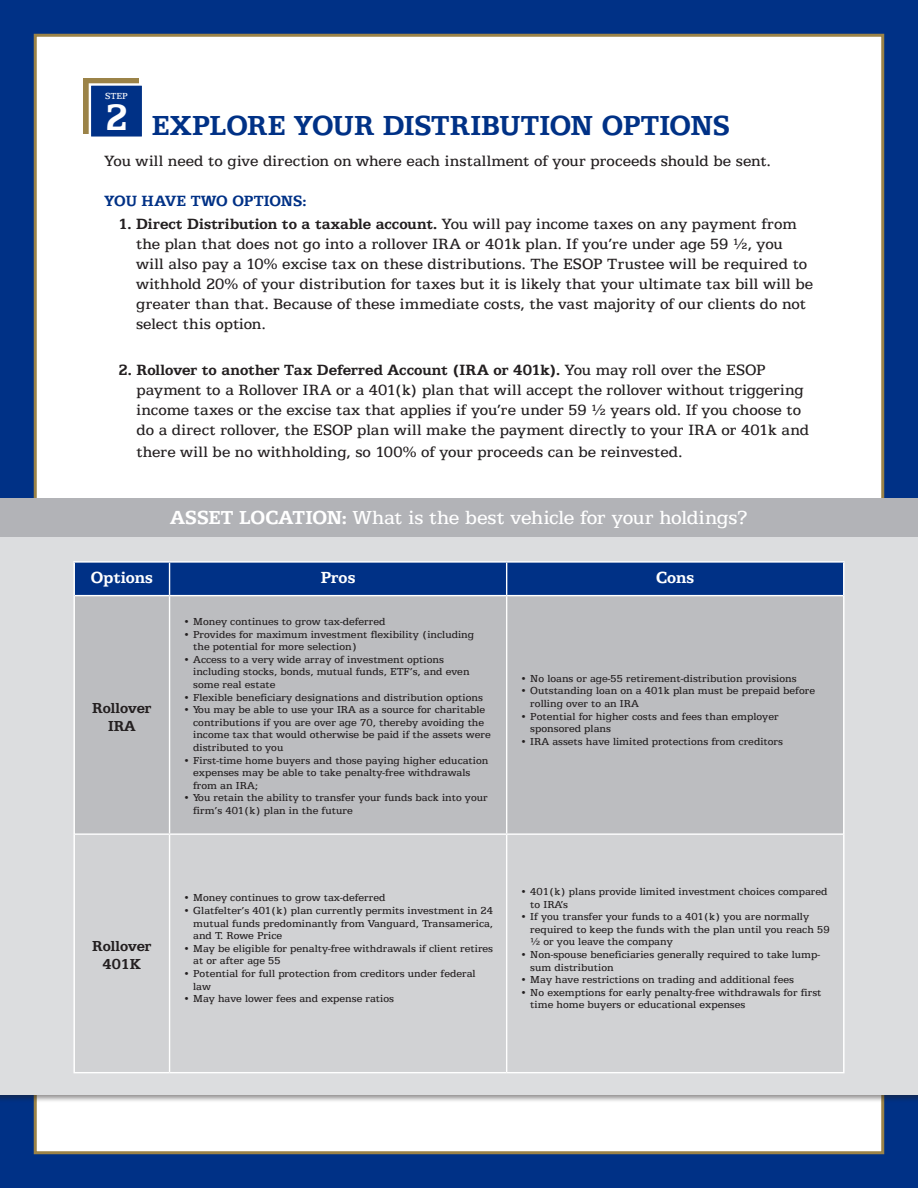
<style>
.page{position:relative;width:918px;height:1188px;background:#003186}
.page>*{position:absolute;margin:0;border:0;box-sizing:border-box;transform-origin:0 0}
.t1{font:700 38.1px "ATF Antique";color:#fff}
.t2{font:700 28.5px "ATF Antique";letter-spacing:-.01em;color:#003186}
.t3{font:19.5px "ATF Antique";letter-spacing:-.01em;color:#fff}
.t4{font:700 16.65px "ATF Antique";color:#fff}
.t5{font:15.3px/20px "ATF Antique";color:#231f20}
.t6{font:700 15.3px "ATF Antique";letter-spacing:-.01em;color:#003186}
.t7{font:700 15px/18px "ATF Antique";color:#231f20;text-align:center}
.t8{font:10.5px/12.6px "ATF Antique";color:#231f20}
.t9{font:9.15px "ATF Antique";color:#fff}
.s1{font-weight:700}
</style>
<div class="page">
<div style="left:34px;top:34px;width:850px;height:1120px;background:#fff;border:3px solid #9b8348"></div>
<div style="left:83px;top:78px;width:56px;height:55px;background:#9b8348"></div>
<div style="left:89px;top:83px;width:55px;height:56px;background:#003186;border:2px solid #fff"></div>
<div style="left:0;top:537px;width:918px;height:558px;background:#dcdddf"></div>
<div style="left:0;top:499px;width:918px;height:38px;background:#b2b3b7"></div>
<div style="left:75px;top:563px;width:768px;height:32px;background:#003186"></div>
<div style="left:75px;top:596px;width:768px;height:237px;background:#bcbdc0"></div>
<div style="left:75px;top:835px;width:768px;height:236px;background:#d1d2d4"></div>
<hr style="left:73px;top:561px;width:97px;height:2px;background:#fff">
<hr style="left:73px;top:563px;width:2px;height:33px;background:#fff">
<hr style="left:170px;top:561px;width:337px;height:2px;background:#fff">
<hr style="left:507px;top:561px;width:338px;height:2px;background:#fff">
<hr style="left:843px;top:563px;width:2px;height:33px;background:#fff">
<hr style="left:73px;top:596px;width:2px;height:238px;background:#fff">
<hr style="left:843px;top:596px;width:2px;height:238px;background:#fff">
<hr style="left:73px;top:834px;width:2px;height:238px;background:#fff">
<hr style="left:843px;top:834px;width:2px;height:238px;background:#fff">
<hr style="left:169px;top:563px;width:1px;height:32px;background:#fff">
<hr style="left:506px;top:563px;width:1px;height:32px;background:#fff">
<hr style="left:75px;top:595px;width:95px;height:1px;background:#fff">
<hr style="left:170px;top:595px;width:337px;height:1px;background:#fff">
<hr style="left:169px;top:596px;width:1px;height:237px;background:#fff">
<hr style="left:507px;top:595px;width:336px;height:1px;background:#fff">
<hr style="left:506px;top:596px;width:1px;height:237px;background:#fff">
<hr style="left:75px;top:833px;width:95px;height:2px;background:#fff">
<hr style="left:170px;top:833px;width:337px;height:2px;background:#fff">
<hr style="left:169px;top:835px;width:1px;height:237px;background:#fff">
<hr style="left:507px;top:833px;width:336px;height:2px;background:#fff">
<hr style="left:506px;top:835px;width:1px;height:237px;background:#fff">
<hr style="left:73px;top:1072px;width:97px;height:1px;background:#fff">
<hr style="left:170px;top:1072px;width:337px;height:1px;background:#fff">
<hr style="left:507px;top:1072px;width:338px;height:1px;background:#fff">
<p class="t9" style="left:105px;top:91px;width:24px">STEP</p>
<p class="t1" style="left:105px;top:96px;width:25px">2</p>
<p class="t2" style="left:152px;top:109px;width:580px">EXPLORE YOUR DISTRIBUTION OPTIONS</p>
<p class="t5" style="left:105px;top:151px;width:668px">You will need to give direction on where each installment of your proceeds should be sent.</p>
<p class="t6" style="left:105px;top:193px;width:203px">YOU HAVE TWO OPTIONS:</p>
<p class="t5" style="left:136px;top:214px;width:679px;text-indent:-18px"><span class="s1">1. Direct Distribution to a taxable account.</span> You will pay income taxes on any payment from the plan that does not go into a rollover IRA or 401k plan. If you’re under age 59 ½, you will also pay a 10% excise tax on these distributions. The ESOP Trustee will be required to withhold 20% of your distribution for taxes but it is likely that your ultimate tax bill will be greater than that. Because of these immediate costs, the vast majority of our clients do not select this option.</p>
<p class="t5" style="left:137px;top:361px;width:674px;text-indent:-18px"><span class="s1">2. Rollover to another Tax Deferred Account (IRA or 401k).</span> You may roll over the ESOP payment to a Rollover IRA or a 401(k) plan that will accept the rollover without triggering income taxes or the excise tax that applies if you’re under 59 ½ years old. If you choose to do a direct rollover, the ESOP plan will make the payment directly to your IRA or 401k and</p>
<p class="t5" style="left:137px;top:442px;width:547px">there will be no withholding, so 100% of your proceeds can be reinvested.</p>
<p class="t3" style="left:170px;top:506px;width:579px"><span class="s1">ASSET LOCATION:</span> What is the best vehicle for your holdings?</p>
<p class="t4" style="left:91px;top:568px;width:63px">Options</p>
<p class="t4" style="left:321px;top:568px;width:36px">Pros</p>
<p class="t4" style="left:656px;top:568px;width:39px">Cons</p>
<p class="t7" style="left:92px;top:699px;width:61px">Rollover<br>IRA</p>
<p class="t7" style="left:92px;top:937px;width:61px">Rollover<br>401K</p>
<p class="t8" style="left:183px;top:615px;width:204px">• Money continues to grow tax-deferred</p>
<p class="t8" style="left:193px;top:628px;width:282px;text-indent:-10px">• Provides for maximum investment flexibility (including the potential for more selection)</p>
<p class="t8" style="left:193px;top:653px;width:278px;text-indent:-10px">• Access to a very wide array of investment options including stocks, bonds, mutual funds, ETF’s, and even some real estate</p>
<p class="t8" style="left:183px;top:691px;width:301px">• Flexible beneficiary designations and distribution options</p>
<p class="t8" style="left:193px;top:704px;width:299px;text-indent:-10px">• You may be able to use your IRA as a source for charitable contributions if you are over age 70, thereby avoiding the income tax that would otherwise be paid if the assets were distributed to you</p>
<p class="t8" style="left:193px;top:754px;width:297px;text-indent:-10px">• First-time home buyers and those paying higher education expenses may be able to take penalty-free withdrawals from an IRA;</p>
<p class="t8" style="left:193px;top:792px;width:296px;text-indent:-10px">• You retain the ability to transfer your funds back into your firm’s 401(k) plan in the future</p>
<p class="t8" style="left:183px;top:892px;width:204px">• Money continues to grow tax-deferred</p>
<p class="t8" style="left:193px;top:904px;width:301px;text-align:justify;text-indent:-10px">• Glatfelter’s 401(k) plan currently permits investment in 24 mutual funds predominantly from Vanguard, Transamerica, and T. Rowe Price</p>
<p class="t8" style="left:193px;top:942px;width:301px;text-indent:-10px">• May be eligible for penalty-free withdrawals if client retires at or after age 55</p>
<p class="t8" style="left:193px;top:967px;width:284px;text-indent:-10px">• Potential for full protection from creditors under federal law</p>
<p class="t8" style="left:183px;top:993px;width:213px">• May have lower fees and expense ratios</p>
<p class="t8" style="left:520px;top:672px;width:278px">• No loans or age-55 retirement-distribution provisions</p>
<p class="t8" style="left:530px;top:685px;width:286px;text-indent:-10px">• Outstanding loan on a 401k plan must be prepaid before rolling over to an IRA</p>
<p class="t8" style="left:530px;top:710px;width:250px;text-indent:-10px">• Potential for higher costs and fees than employer sponsored plans</p>
<p class="t8" style="left:520px;top:735px;width:264px">• IRA assets have limited protections from creditors</p>
<p class="t8" style="left:530px;top:885px;width:299px;text-indent:-10px">• 401(k) plans provide limited investment choices compared to IRA’s</p>
<p class="t8" style="left:530px;top:911px;width:301px;text-indent:-10px">• If you transfer your funds to a 401(k) you are normally required to keep the funds with the plan until you reach 59 ½ or you leave the company</p>
<p class="t8" style="left:530px;top:948px;width:291px;text-indent:-10px">• Non-spouse beneficiaries generally required to take lump&shy;sum distribution</p>
<p class="t8" style="left:520px;top:974px;width:275px">• May have restrictions on trading and additional fees</p>
<p class="t8" style="left:530px;top:986px;width:293px;text-indent:-10px">• No exemptions for early penalty-free withdrawals for first time home buyers or educational expenses</p>
</div>
